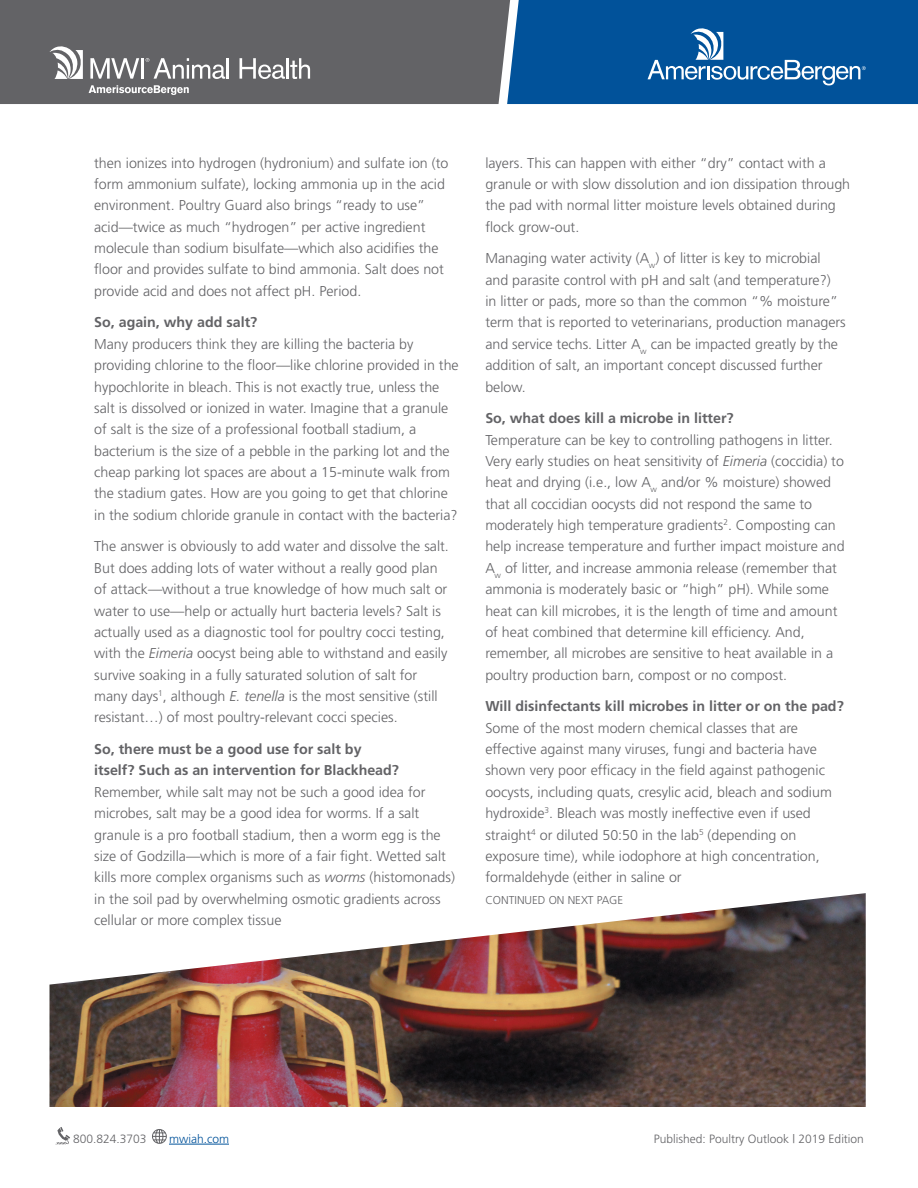
<style>
.page{position:relative;width:918px;height:1188px;background:#fff}
.page>*{position:absolute;margin:0;border:0;box-sizing:border-box;transform-origin:0 0}
.t1{font:300 14.25px/21.3px "Frutiger";color:#636366}
.t2{font:700 14.25px/21.3px "Frutiger";color:#636366}
.t3{font:300 12px "Frutiger";color:#636366}
.t4{font:300 12px "Frutiger";color:#01529a}
.t5{font:300 11.4px "Frutiger";color:#636366}
.s1{font-style:italic}
</style>
<div class="page">
<hr style="left:169px;top:1144px;width:60px;height:1px;background:#01529a">
<svg style="left:56px;top:1127px;width:14px;height:18px"></svg>
<svg style="left:152px;top:1129px;width:15px;height:15px"></svg>
<div style="left:0;top:0;width:507px;height:104px;background:#636366"></div>
<svg style="left:50px;top:46px;width:33px;height:33px"></svg>
<svg style="left:89px;top:85px;width:100px;height:10px"></svg>
<svg style="left:90px;top:58px;width:49px;height:21px"></svg>
<hr style="left:141px;top:58px;width:3px;height:21px;background:#fff">
<svg style="left:146px;top:58px;width:79px;height:21px"></svg>
<hr style="left:227px;top:58px;width:2px;height:21px;background:#fff">
<svg style="left:240px;top:58px;width:70px;height:21px"></svg>
<svg style="left:507px;top:0;width:411px;height:104px;background:#105c9f"></svg>
<img style="left:50px;top:893px;width:816px;height:214px">
<p class="t1" style="left:94px;top:152px;width:356px">then ionizes into hydrogen (hydronium) and sulfate ion (to form ammonium sulfate), locking ammonia up in the acid environment. Poultry Guard also brings “ready to use” acid—twice as much “hydrogen” per active ingredient molecule than sodium bisulfate—which also acidifies the floor and provides sulfate to bind ammonia. Salt does not provide acid and does not affect pH. Period.</p>
<p class="t2" style="left:94px;top:312px;width:165px">So, again, why add salt?</p>
<p class="t1" style="left:94px;top:333px;width:366px">Many producers think they are killing the bacteria by providing chlorine to the floor—like chlorine provided in the hypochlorite in bleach. This is not exactly true, unless the salt is dissolved or ionized in water. Imagine that a granule of salt is the size of a professional football stadium, a bacterium is the size of a pebble in the parking lot and the cheap parking lot spaces are about a 15-minute walk from the stadium gates. How are you going to get that chlorine in the sodium chloride granule in contact with the bacteria?</p>
<p class="t1" style="left:94px;top:536px;width:356px">The answer is obviously to add water and dissolve the salt.<br>But does adding lots of water without a really good plan of attack—without a true knowledge of how much salt or water to use—help or actually hurt bacteria levels? Salt is actually used as a diagnostic tool for poultry cocci testing, with the <span class="s1">Eimeria</span> oocyst being able to withstand and easily survive soaking in a fully saturated solution of salt for many days<sup>1</sup>, although <span class="s1">E. tenella</span> is the most sensitive (still resistant…) of most poultry-relevant cocci species.</p>
<p class="t2" style="left:94px;top:738px;width:306px">So, there must be a good use for salt by itself? Such as an intervention for Blackhead?</p>
<p class="t1" style="left:94px;top:781px;width:362px">Remember, while salt may not be such a good idea for microbes, salt may be a good idea for worms. If a salt granule is a pro football stadium, then a worm egg is the size of Godzilla—which is more of a fair fight. Wetted salt kills more complex organisms such as <span class="s1">worms</span> (histomonads) in the soil pad by overwhelming osmotic gradients across cellular or more complex tissue</p>
<p class="t1" style="left:485px;top:152px;width:366px">layers. This can happen with either “dry” contact with a granule or with slow dissolution and ion dissipation through the pad with normal litter moisture levels obtained during flock grow-out.</p>
<p class="t1" style="left:485px;top:248px;width:362px">Managing water activity (A<sub>w</sub>) of litter is key to microbial and parasite control with pH and salt (and temperature?)<br>in litter or pads, more so than the common “% moisture” term that is reported to veterinarians, production managers and service techs. Litter A<sub>w</sub> can be impacted greatly by the addition of salt, an important concept discussed further below.</p>
<p class="t2" style="left:485px;top:407px;width:250px">So, what does kill a microbe in litter?</p>
<p class="t1" style="left:485px;top:429px;width:361px">Temperature can be key to controlling pathogens in litter.<br>Very early studies on heat sensitivity of <span class="s1">Eimeria</span> (coccidia) to heat and drying (i.e., low A<sub>w</sub> and/or % moisture) showed that all coccidian oocysts did not respond the same to moderately high temperature gradients<sup>2</sup>. Composting can help increase temperature and further impact moisture and A<sub>w</sub> of litter, and increase ammonia release (remember that ammonia is moderately basic or “high” pH). While some heat can kill microbes, it is the length of time and amount of heat combined that determine kill efficiency. And, remember, all microbes are sensitive to heat available in a poultry production barn, compost or no compost.</p>
<p class="t2" style="left:485px;top:696px;width:360px">Will disinfectants kill microbes in litter or on the pad?</p>
<p class="t1" style="left:485px;top:717px;width:348px">Some of the most modern chemical classes that are effective against many viruses, fungi and bacteria have shown very poor efficacy in the field against pathogenic oocysts, including quats, cresylic acid, bleach and sodium hydroxide<sup>3</sup>. Bleach was mostly ineffective even if used straight<sup>4</sup> or diluted 50:50 in the lab<sup>5</sup> (depending on exposure time), while iodophore at high concentration, formaldehyde (either in saline or</p>
<p class="t5" style="left:485px;top:893px;width:139px">CONTINUED ON NEXT PAGE</p>
<p class="t3" style="left:73px;top:1132px;width:75px">800.824.3703</p>
<p class="t4" style="left:169px;top:1132px;width:61px">mwiah.com</p>
<p class="t3" style="left:654px;top:1132px;width:212px">Published: Poultry Outlook | 2019 Edition</p>
</div>
